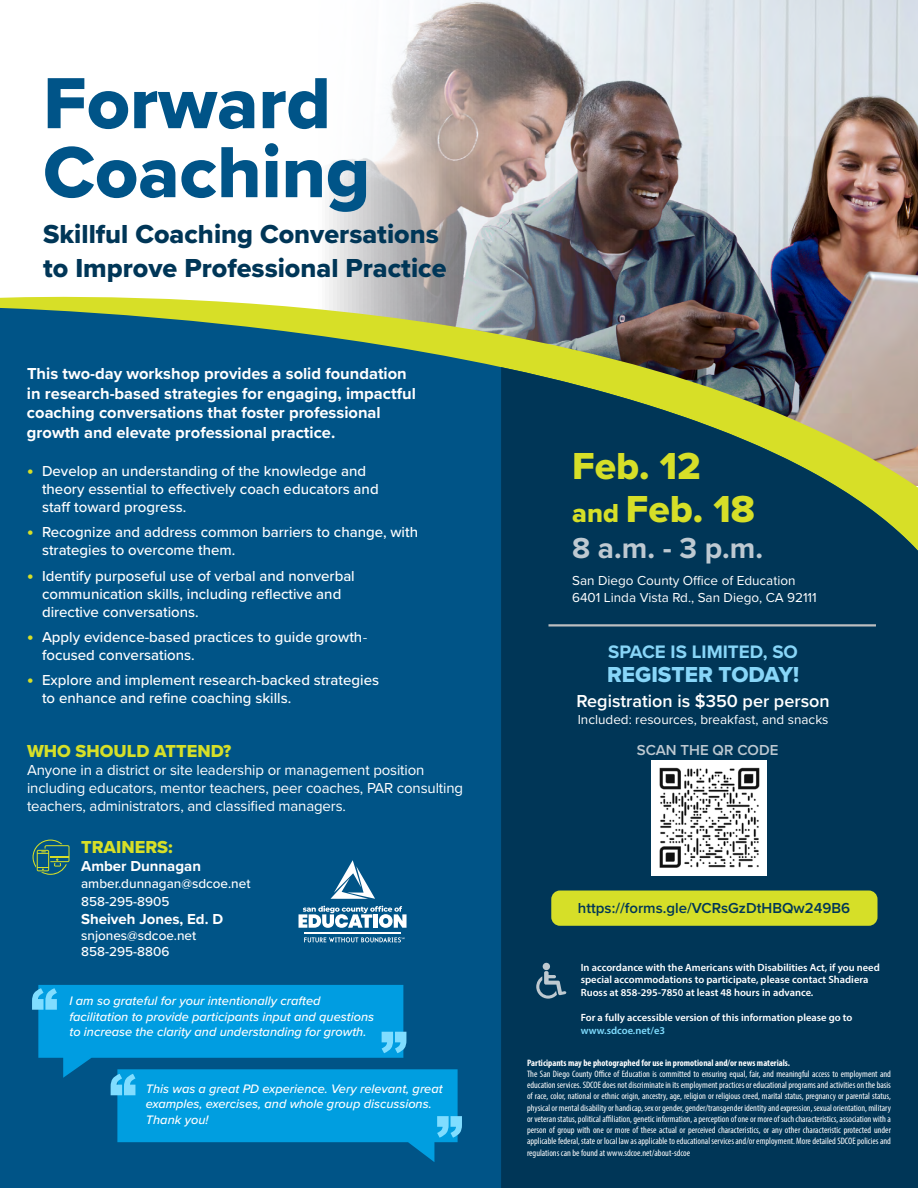
<style>
.page{position:relative;width:918px;height:1188px;background:#fff}
.page>*{position:absolute;margin:0;border:0;box-sizing:border-box;transform-origin:0 0}
.t1{font:75px/69px "Proxima Nova Extrabld";color:#005488}
.t2{font:900 54px "Arial";color:#80ddff}
.t3{font:39px "Proxima Nova Extrabld";color:#d6df28}
.t4{font:700 30px "Proxima Nova";color:#bec9d1}
.t5{font:27px/33.8px "Proxima Nova Extrabld";color:#003657}
.t6{font:22.5px "Proxima Nova Extrabld";color:#88d6f8}
.t7{font:700 18.75px "Proxima Nova";color:#88d6f8}
.t8{font:600 18px "Proxima Nova";color:#fff}
.t9{font:18px "Proxima Nova Extrabld";color:#d6df28}
.t10{font:18px "Proxima Nova Extrabld";color:#d7df27}
.t11{font:700 16.5px/19.8px "Proxima Nova";color:#fff}
.t12{font:500 15px/18px "Proxima Nova";color:#fff}
.t13{font:15px/18px "Proxima Nova";letter-spacing:-.01em;color:#fff}
.t14{font:600 15px "Proxima Nova";color:#003657}
.t15{font:700 15px "Proxima Nova";color:#fff}
.t16{font:600 15px "Proxima Nova";color:#bec9d1}
.t17{font:13.5px "Proxima Nova";color:#fff}
.t18{font:500 13.5px/18px "Proxima Nova";color:#fff}
.t19{font:italic 500 12.75px/15.3px "Proxima Nova";color:#fff}
.t20{font:600 10.5px/12.6px "Myriad Pro";color:#fff}
.t21{font:condensed 9.3px/11.2px "Myriad Pro";color:#fff;text-align:justify}
.t22{font:700 condensed 9.3px "Myriad Pro";color:#fff}
.s1{font-family:"Proxima Nova Extrabld";font-weight:400;font-size:18px;color:#d7df27}
.s2{font-size:27px}
.s3{color:#80ddff}
</style>
<div class="page">
<img style="left:329px;top:0;width:589px;height:266px">
<svg style="left:0;top:266px;width:918px;height:41px"></svg>
<div style="left:0;top:307px;width:918px;height:881px;background:#005487"></div>
<svg style="left:501px;top:336px;width:417px;height:852px;background:#154356"></svg>
<svg style="left:33px;top:840px;width:37px;height:35px"></svg>
<hr style="left:548px;top:624px;width:328px;height:3px;background:#bcbec0">
<div style="left:551px;top:891px;width:327px;height:35px;background:#d6df28;border-radius:9px"></div>
<hr style="left:304px;top:932px;width:97px;height:1px;background:#fff">
<svg style="left:299px;top:906px;width:108px;height:22px"></svg>
<svg style="left:331px;top:860px;width:44px;height:39px"></svg>
<svg style="left:304px;top:937px;width:100px;height:5px"></svg>
<svg style="left:536px;top:963px;width:30px;height:36px"></svg>
<svg style="left:38px;top:985px;width:420px;height:177px;background:#0086c5"></svg>
<img style="left:652px;top:761px;width:114px;height:115px">
<p class="t1" style="left:43px;top:68px;width:329px">Forward<br>Coaching</p>
<p class="t5" style="left:43px;top:217px;width:405px">Skillful Coaching Conversations to Improve Professional Practice</p>
<p class="t11" style="left:27px;top:363px;width:390px">This two-day workshop provides a solid foundation in research-based strategies for engaging, impactful</p>
<p class="t11" style="left:27px;top:403px;width:355px">coaching conversations that foster professional</p>
<p class="t11" style="left:27px;top:422px;width:310px">growth and elevate professional practice.</p>
<p class="t12" style="left:42px;top:461px;width:338px;text-indent:-15px"><span class="s1">•</span> Develop an understanding of the knowledge and theory essential to effectively coach educators and staff toward progress.</p>
<p class="t12" style="left:42px;top:523px;width:378px;text-indent:-15px"><span class="s1">•</span> Recognize and address common barriers to change, with strategies to overcome them.</p>
<p class="t12" style="left:42px;top:566px;width:314px;text-indent:-15px"><span class="s1">•</span> Identify purposeful use of verbal and nonverbal communication skills, including reflective and directive conversations.</p>
<p class="t12" style="left:42px;top:628px;width:327px;line-height:17.5px;text-indent:-15px"><span class="s1">•</span> Apply evidence-based practices to guide growth&shy;focused conversations.</p>
<p class="t12" style="left:42px;top:671px;width:339px;line-height:17.5px;text-indent:-15px"><span class="s1">•</span> Explore and implement research-backed strategies to enhance and refine coaching skills.</p>
<p class="t9" style="left:27px;top:737px;width:206px">WHO SHOULD ATTEND?</p>
<p class="t13" style="left:27px;top:760px;width:438px">Anyone in a district or site leadership or management position including educators, mentor teachers, peer coaches, PAR consulting teachers, administrators, and classified managers.</p>
<p class="t10" style="left:81px;top:834px;width:93px">TRAINERS:</p>
<p class="t15" style="left:81px;top:855px;width:121px">Amber Dunnagan</p>
<p class="t18" style="left:81px;top:874px;width:171px">amber.dunnagan@sdcoe.net<br>858-295-8905</p>
<p class="t15" style="left:81px;top:907px;width:144px">Sheiveh Jones, Ed. D</p>
<p class="t18" style="left:81px;top:927px;width:117px;line-height:16.2px">snjones@sdcoe.net<br>858-295-8806</p>
<p class="t2" style="left:31px;top:969px;width:29px">“</p>
<p class="t19" style="left:69px;top:993px;width:253px">I am so grateful for your intentionally crafted</p>
<p class="t19" style="left:69px;top:1008px;width:306px">facilitation to provide participants input and questions</p>
<p class="t19" style="left:69px;top:1024px;width:298px">to increase the clarity and understanding for growth.</p>
<p class="t2" style="left:408px;top:1072px;width:28px;rotate:-180deg">“</p>
<p class="t2" style="left:109px;top:1055px;width:28px">“</p>
<p class="t19" style="left:146px;top:1081px;width:298px">This was a great PD experience. Very relevant, great examples, exercises, and whole group discussions.</p>
<p class="t19" style="left:146px;top:1111px;width:64px">Thank you!</p>
<p class="t2" style="left:463px;top:1157px;width:28px;rotate:-180deg">“</p>
<p class="t3" style="left:572px;top:437px;width:130px">Feb. 12</p>
<p class="t3" style="left:572px;top:480px;width:184px"><span class="s2">and</span> Feb. 18</p>
<p class="t4" style="left:572px;top:526px;width:193px">8 a.m. - 3 p.m.</p>
<p class="t17" style="left:572px;top:571px;width:225px">San Diego County Office of Education</p>
<p class="t17" style="left:572px;top:587px;width:246px">6401 Linda Vista Rd., San Diego, CA 92111</p>
<p class="t7" style="left:608px;top:638px;width:191px">SPACE IS LIMITED, SO</p>
<p class="t6" style="left:607px;top:658px;width:194px">REGISTER TODAY!</p>
<p class="t8" style="left:577px;top:688px;width:255px">Registration is $350 per person</p>
<p class="t17" style="left:578px;top:709px;width:252px">Included: resources, breakfast, and snacks</p>
<p class="t16" style="left:637px;top:739px;width:143px">SCAN THE QR CODE</p>
<p class="t14" style="left:578px;top:897px;width:274px">https://forms.gle/VCRsGzDtHBQw249B6</p>
<p class="t20" style="left:581px;top:961px;width:301px">In accordance with the Americans with Disabilities Act, if you need special accommodations to participate, please contact Shadiera<br>Ruoss at 858-295-7850 at least 48 hours in advance.</p>
<p class="t20" style="left:581px;top:1011px;width:273px">For a fully accessible version of this information please go to <span class="s3">www.sdcoe.net/e3</span></p>
<p class="t22" style="left:527px;top:1057px;width:264px">Participants may be photographed for use in promotional and/or news materials.</p>
<p class="t21" style="left:527px;top:1068px;width:366px">The San Diego County Office of Education is committed to ensuring equal, fair, and meaningful access to employment and education services. SDCOE does not discriminate in its employment practices or educational programs and activities on the basis of race, color, national or ethnic origin, ancestry, age, religion or religious creed, marital status, pregnancy or parental status, physical or mental disability or handicap, sex or gender, gender/transgender identity and expression, sexual orientation, military or veteran status, political affiliation, genetic information, a perception of one or more of such characteristics, association with a person of group with one or more of these actual or perceived characteristics, or any other characteristic protected under applicable federal, state or local law as applicable to educational services and/or employment. More detailed SDCOE policies and regulations can be found at www.sdcoe.net/about-sdcoe</p>
</div>
